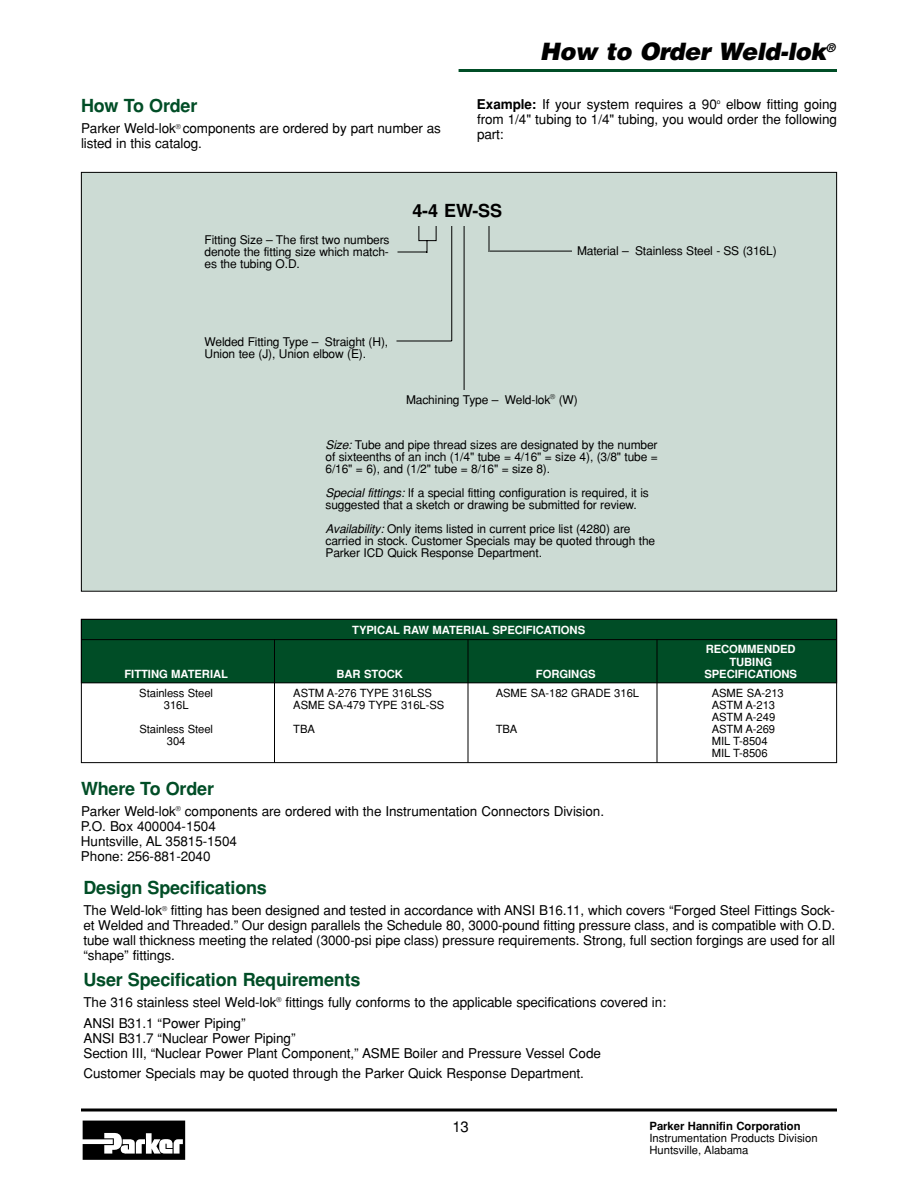
<style>
.page{position:relative;width:918px;height:1188px;background:#fff}
.page>*{position:absolute;margin:0;border:0;box-sizing:border-box;transform-origin:0 0}
.t1{font:italic 900 24px "Helvetica";letter-spacing:-.02em;color:#000}
.t2{font:700 18px "Helvetica";letter-spacing:-.01em;color:#004d26}
.t3{font:700 18px "Helvetica";color:#000}
.t4{font:15px "Helvetica";color:#000}
.t5{font:13.5px/15px "Helvetica";letter-spacing:-.005em;color:#000}
.t6{font:12px/12px "Helvetica";letter-spacing:-.01em;color:#000}
.t7{font:11.25px/12px "Helvetica";letter-spacing:-.005em;color:#000}
.t8{font:700 11.25px/12px "Helvetica";letter-spacing:-.005em;color:#fff;text-align:center}
.t9{font:700 11.25px "Helvetica";color:#000}
.s1{font-weight:700}
.s2{font-style:italic}
</style>
<div class="page">
<svg style="left:81px;top:1108px;width:756px;height:4px;background:#3f3f3f"></svg>
<svg style="left:83px;top:1121px;width:102px;height:39px"></svg>
<hr style="left:459px;top:69px;width:378px;height:3px;background:#004d26">
<div style="left:81px;top:172px;width:756px;height:419px;background:#ccdbd4"></div>
<svg style="left:396px;top:226px;width:176px;height:164px"></svg>
<div style="left:81px;top:619px;width:756px;height:64px;background:#004d26"></div>
<div style="left:81px;top:619px;width:756px;height:64px;border:1px solid #000"></div>
<hr style="left:82px;top:639px;width:754px;height:1px;background:#000">
<div style="left:81px;top:619px;width:756px;height:144px;border:1px solid #000"></div>
<hr style="left:274px;top:639px;width:1px;height:124px;background:#000">
<hr style="left:468px;top:639px;width:1px;height:124px;background:#000">
<hr style="left:657px;top:639px;width:1px;height:124px;background:#000">
<h2 class="t2" style="left:81px;top:99px;width:118px">How To Order</h2>
<p class="t5" style="left:81px;top:122px;width:361px">Parker Weld-lok<sup>®</sup> components are ordered by part number as listed in this catalog.</p>
<h1 class="t1" style="left:540px;top:43px;width:297px">How to Order Weld-lok<sup>®</sup></h1>
<p class="t5" style="left:477px;top:98px;width:361px;text-align:justify"><span class="s1">Example:</span> If your system requires a 90<sup>o</sup> elbow fitting going from 1/4" tubing to 1/4" tubing, you would order the following part:</p>
<p class="t6" style="left:204px;top:235px;width:187px;text-align:justify">Fitting Size – The first two numbers denote the fitting size which match&shy;es the tubing O.D.</p>
<h2 class="t3" style="left:412px;top:204px;width:91px">4-4 EW-SS</h2>
<p class="t6" style="left:204px;top:337px;width:185px">Welded Fitting Type – Straight (H),<br>Union tee (J), Union elbow (E).</p>
<p class="t6" style="left:577px;top:246px;width:201px">Material – Stainless Steel - SS (316L)</p>
<p class="t6" style="left:406px;top:395px;width:173px">Machining Type – Weld-lok<sup>®</sup> (W)</p>
<p class="t6" style="left:325px;top:440px;width:334px;text-align:justify"><span class="s2">Size:</span> Tube and pipe thread sizes are designated by the number of sixteenths of an inch (1/4" tube = 4/16" = size 4), (3/8" tube = 6/16" = 6), and (1/2" tube = 8/16" = size 8).</p>
<p class="t6" style="left:325px;top:488px;width:325px"><span class="s2">Special fittings:</span> If a special fitting configuration is required, it is suggested that a sketch or drawing be submitted for review.</p>
<p class="t6" style="left:325px;top:524px;width:331px"><span class="s2">Availability:</span> Only items listed in current price list (4280) are carried in stock. Customer Specials may be quoted through the<br>Parker ICD Quick Response Department.</p>
<p class="t8" style="left:352px;top:625px;width:234px">TYPICAL RAW MATERIAL SPECIFICATIONS</p>
<p class="t8" style="left:706px;top:645px;width:91px">RECOMMENDED<br>TUBING</p>
<p class="t8" style="left:124px;top:669px;width:105px">FITTING MATERIAL</p>
<p class="t8" style="left:337px;top:669px;width:68px">BAR STOCK</p>
<p class="t8" style="left:536px;top:669px;width:61px">FORGINGS</p>
<p class="t8" style="left:704px;top:669px;width:94px">SPECIFICATIONS</p>
<p class="t7" style="left:139px;top:688px;width:75px">Stainless Steel</p>
<p class="t7" style="left:293px;top:688px;width:140px">ASTM A-276 TYPE 316LSS</p>
<p class="t7" style="left:496px;top:688px;width:145px">ASME SA-182 GRADE 316L</p>
<p class="t7" style="left:712px;top:688px;width:74px">ASME SA-213</p>
<p class="t7" style="left:164px;top:700px;width:26px">316L</p>
<p class="t7" style="left:293px;top:700px;width:153px">ASME SA-479 TYPE 316L-SS</p>
<p class="t7" style="left:712px;top:700px;width:65px">ASTM A-213<br>ASTM A-249</p>
<p class="t7" style="left:139px;top:724px;width:75px">Stainless Steel</p>
<p class="t7" style="left:293px;top:724px;width:23px">TBA</p>
<p class="t7" style="left:496px;top:724px;width:23px">TBA</p>
<p class="t7" style="left:712px;top:724px;width:65px">ASTM A-269</p>
<p class="t7" style="left:167px;top:736px;width:20px">304</p>
<p class="t7" style="left:712px;top:736px;width:58px">MIL T-8504<br>MIL T-8506</p>
<h2 class="t2" style="left:81px;top:782px;width:135px">Where To Order</h2>
<p class="t5" style="left:81px;top:805px;width:525px">Parker Weld-lok<sup>®</sup> components are ordered with the Instrumentation Connectors Division.<br>P.O. Box 400004-1504<br>Huntsville, AL 35815-1504<br>Phone: 256-881-2040</p>
<h2 class="t2" style="left:83px;top:881px;width:185px">Design Specifications</h2>
<p class="t5" style="left:83px;top:904px;width:753px;text-align:justify">The Weld-lok<sup>®</sup> fitting has been designed and tested in accordance with ANSI B16.11, which covers “Forged Steel Fittings Sock&shy;et Welded and Threaded.” Our design parallels the Schedule 80, 3000-pound fitting pressure class, and is compatible with O.D. tube wall thickness meeting the related (3000-psi pipe class) pressure requirements. Strong, full section forgings are used for all “shape” fittings.</p>
<h2 class="t2" style="left:83px;top:973px;width:279px">User Specification Requirements</h2>
<p class="t5" style="left:83px;top:993px;width:584px;line-height:21px">The 316 stainless steel Weld-lok<sup>®</sup> fittings fully conforms to the applicable specifications covered in:<br>ANSI B31.1 “Power Piping”</p>
<p class="t5" style="left:83px;top:1032px;width:519px">ANSI B31.7 “Nuclear Power Piping”<br>Section III, “Nuclear Power Plant Component,” ASME Boiler and Pressure Vessel Code</p>
<p class="t5" style="left:83px;top:1067px;width:502px">Customer Specials may be quoted through the Parker Quick Response Department.</p>
<p class="t4" style="left:453px;top:1122px;width:18px">13</p>
<p class="t9" style="left:650px;top:1121px;width:153px">Parker Hannifin Corporation</p>
<p class="t7" style="left:650px;top:1133px;width:170px">Instrumentation Products Division<br>Huntsville, Alabama</p>
</div>
